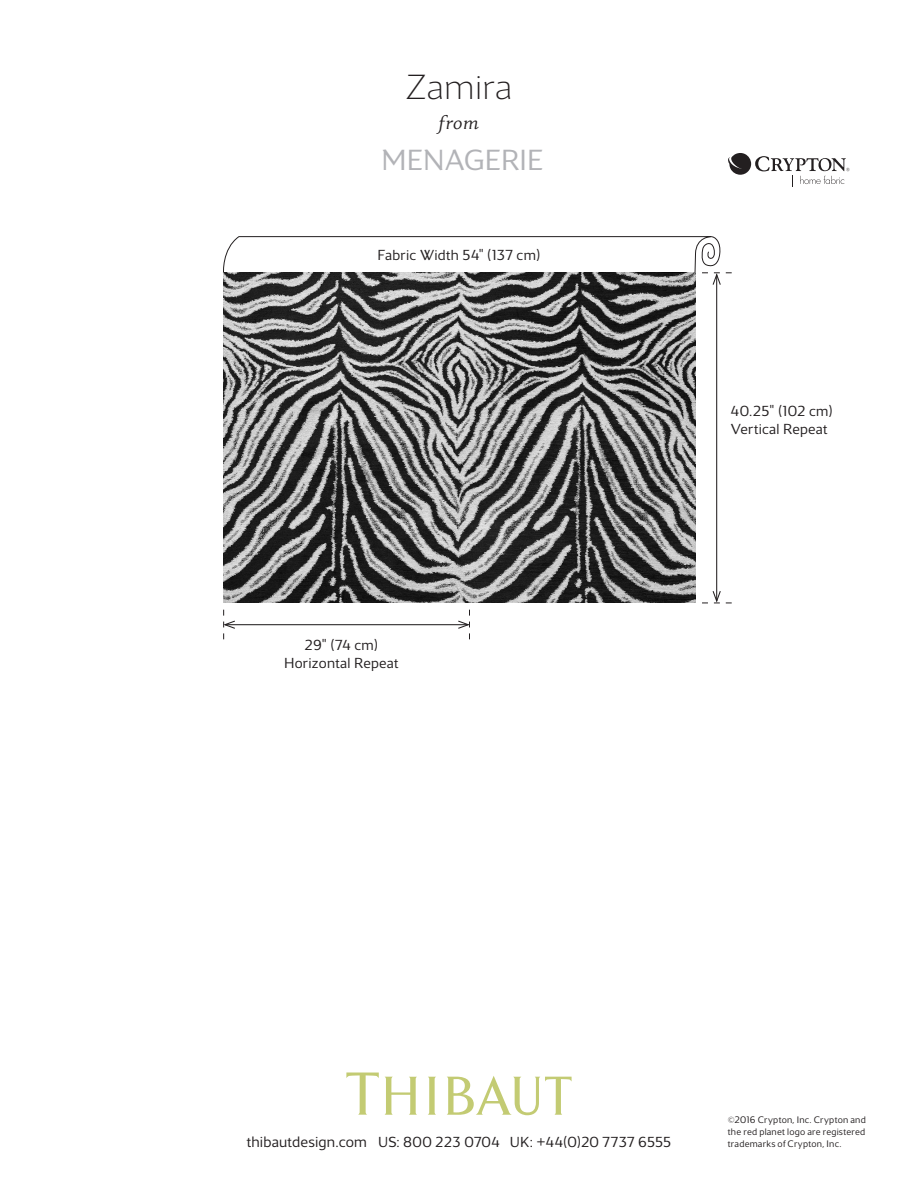
<style>
.page{position:relative;width:918px;height:1188px;background:#fff}
.page>*{position:absolute;margin:0;border:0;box-sizing:border-box;transform-origin:0 0}
.t1{font:200 36px "Maya Samuels";letter-spacing:.015em;color:#231f20}
.t2{font:300 30px "Maya Samuels";letter-spacing:.005em;color:#b2b3b7}
.t3{font:italic 19.5px "Eplica";color:#231f20}
.t4{font:300 15px "Maya Samuels";letter-spacing:.015em;color:#231f20}
.t5{font:300 9.75px "Maya Samuels";letter-spacing:.02em;color:#231f20}
.s1{font-size:15.6px}
</style>
<div class="page">
<img style="left:223px;top:286px;width:473px;height:317px">
<svg style="left:728px;top:153px;width:122px;height:34px"></svg>
<svg style="left:346px;top:1072px;width:71px;height:43px"></svg>
<svg style="left:428px;top:1077px;width:8px;height:38px"></svg>
<svg style="left:447px;top:1076px;width:125px;height:39px"></svg>
<hr style="left:716px;top:275px;width:1px;height:326px;background:#231f20">
<svg style="left:223px;top:236px;width:509px;height:50px"></svg>
<svg style="left:702px;top:590px;width:30px;height:14px"></svg>
<hr style="left:225px;top:624px;width:243px;height:1px;background:#231f20">
<svg style="left:223px;top:610px;width:13px;height:29px"></svg>
<svg style="left:457px;top:610px;width:13px;height:29px"></svg>
<p class="t1" style="left:406px;top:66px;width:108px">Zamira</p>
<p class="t3" style="left:439px;top:112px;width:42px">from</p>
<p class="t2" style="left:381px;top:144px;width:163px">MENAGERIE</p>
<p class="t4" style="left:378px;top:246px;width:164px">Fabric Width 54" (137 cm)</p>
<p class="t4" style="left:304px;top:637px;width:75px">29" (74 cm)</p>
<p class="t4" style="left:284px;top:655px;width:116px">Horizontal Repeat</p>
<p class="t4" style="left:731px;top:403px;width:104px">40.25" (102 cm)</p>
<p class="t4" style="left:731px;top:421px;width:98px">Vertical Repeat</p>
<p class="t5" style="left:728px;top:1115px;width:139px">©2016 Crypton, Inc. Crypton and</p>
<p class="t5" style="left:728px;top:1127px;width:139px">the red planet logo are registered</p>
<p class="t4" style="left:247px;top:1134px;width:426px"><span class="s1">thibautdesign.com</span> US: 800 223 0704 UK: +44(0)20 7737 6555</p>
<p class="t5" style="left:728px;top:1139px;width:115px">trademarks of Crypton, Inc.</p>
</div>
